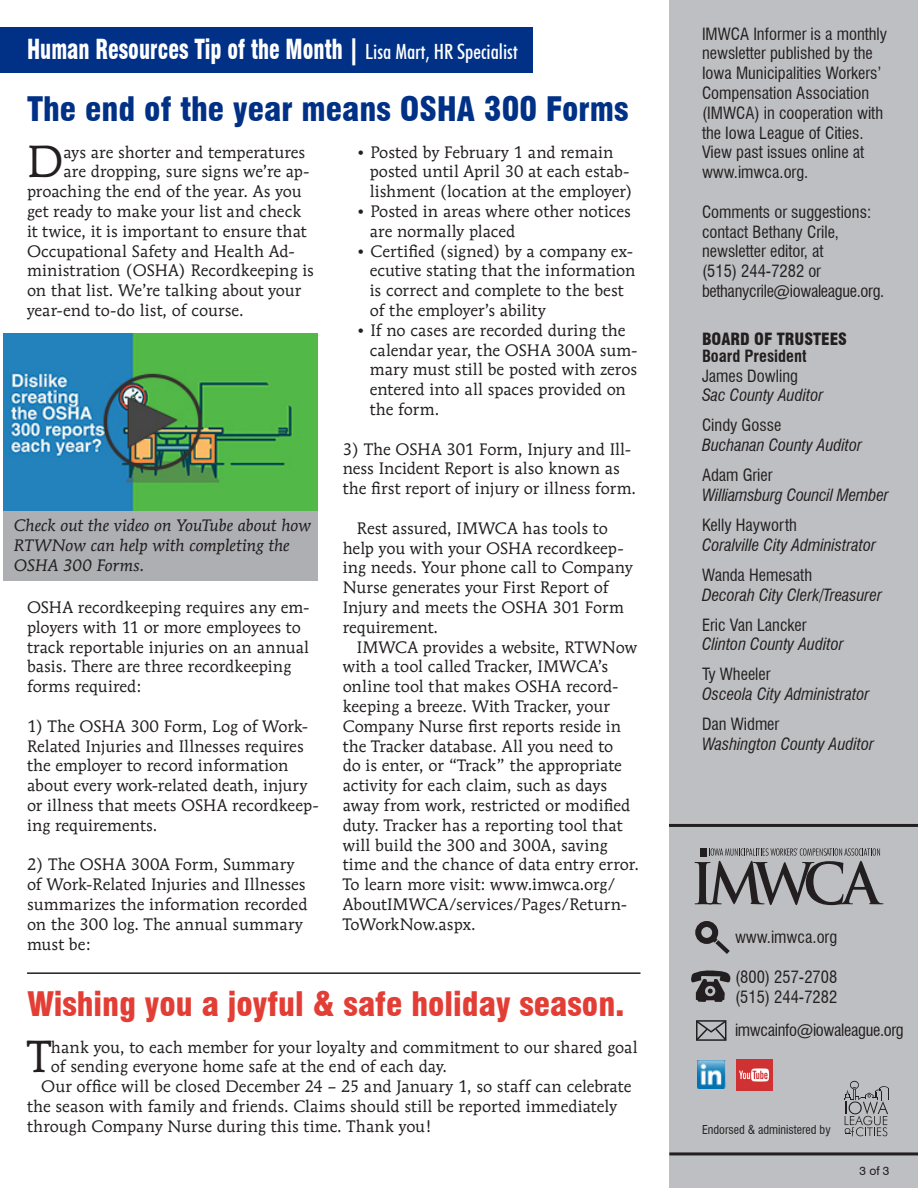
<style>
.page{position:relative;width:918px;height:1188px;background:#fff}
.page>*{position:absolute;margin:0;border:0;box-sizing:border-box;transform-origin:0 0}
.t1{font:44.7px "Mendoza Roman";color:#231f20}
.t2{font:900 condensed 33px "Swiss 721 BT";color:#e23e35}
.t3{font:900 condensed 33px "Swiss 721 BT";color:#003186}
.t4{font:900 condensed 27px "Swiss 721 BT";color:#fff;scale:.8 1}
.t5{font:16.5px/19.8px "Mendoza Roman";letter-spacing:.005em;color:#231f20}
.t6{font:condensed 16.5px/19.8px "Swiss 721 BT";color:#231f20}
.t7{font:italic condensed 16.5px "Swiss 721 BT";color:#231f20}
.t8{font:italic 16.5px/19.8px "Mendoza Roman";letter-spacing:-.005em;color:#231f20}
.t9{font:condensed 16.5px "Swiss 721 BT";letter-spacing:-.02em;color:#231f20}
.t10{font:900 condensed 16.5px "Swiss 721 BT";color:#231f20}
.t11{font:700 condensed 16.5px "Swiss 721 BT";color:#231f20}
.t12{font:condensed 12px "Swiss 721 BT";color:#231f20}
.t13{font:12px "Swiss 721 BT";color:#231f20}
.s1{font-family:"Futura BT";font-weight:500;font-size:21px}
</style>
<div class="page">
<div style="left:669px;top:0;width:249px;height:1188px;background:#bebfc2"></div>
<svg style="left:844px;top:1081px;width:45px;height:55px"></svg>
<svg style="left:695px;top:848px;width:188px;height:57px"></svg>
<img style="left:698px;top:1061px;width:28px;height:27px">
<hr style="left:669px;top:824px;width:249px;height:3px;background:#231f20">
<hr style="left:669px;top:1152px;width:249px;height:3px;background:#231f20">
<div style="left:695px;top:921px;width:23px;height:23px;border:6px solid #231f20;border-radius:50%"></div>
<svg style="left:713px;top:938px;width:17px;height:16px"></svg>
<svg style="left:696px;top:1020px;width:31px;height:21px"></svg>
<svg style="left:691px;top:970px;width:40px;height:32px"></svg>
<div style="left:706px;top:987px;width:8px;height:8px;background:#231f20;border-radius:50%"></div>
<div style="left:705px;top:986px;width:10px;height:10px;border:3px solid #bebfc2;border-radius:50%"></div>
<img style="left:736px;top:1060px;width:37px;height:30px">
<div style="left:0;top:27px;width:532px;height:46px;background:#003186"></div>
<div style="left:3px;top:482px;width:315px;height:98px;background:#aeafb3"></div>
<img style="left:3px;top:333px;width:315px;height:177px">
<hr style="left:27px;top:972px;width:613px;height:2px;background:#231f20">
<p class="t4" style="left:27px;top:33px;width:615px">Human Resources Tip of the Month | <span class="s1">Lisa Mart, HR Specialist</span></p>
<p class="t3" style="left:27px;top:89px;width:603px">The end of the year means OSHA 300 Forms</p>
<p class="t1" style="left:27px;top:134px;width:38px">D</p>
<p class="t5" style="left:63px;top:142px;width:243px">ays are shorter and temperatures</p>
<p class="t5" style="left:63px;top:162px;width:248px">are dropping, sure signs we’re ap-</p>
<p class="t5" style="left:27px;top:181px;width:276px">proaching the end of the year. As you</p>
<p class="t5" style="left:27px;top:201px;width:276px">get ready to make your list and check</p>
<p class="t5" style="left:27px;top:221px;width:281px">it twice, it is important to ensure that</p>
<p class="t5" style="left:27px;top:241px;width:269px">Occupational Safety and Health Ad-</p>
<p class="t5" style="left:27px;top:261px;width:288px">ministration (OSHA) Recordkeeping is</p>
<p class="t5" style="left:27px;top:280px;width:276px">on that list. We’re talking about your</p>
<p class="t5" style="left:27px;top:300px;width:218px">year-end to-do list, of course.</p>
<p class="t8" style="left:14px;top:515px;width:299px">Check out the video on YouTube about how<br>RTWNow can help with completing the<br>OSHA 300 Forms.</p>
<p class="t5" style="left:27px;top:597px;width:284px">OSHA recordkeeping requires any em&shy;ployers with 11 or more employees to track reportable injuries on an annual basis. There are three recordkeeping forms required:</p>
<p class="t5" style="left:27px;top:716px;width:293px">1) The OSHA 300 Form, Log of Work-Related Injuries and Illnesses requires the employer to record information about every work-related death, injury or illness that meets OSHA recordkeep&shy;ing requirements.</p>
<p class="t5" style="left:27px;top:855px;width:282px">2) The OSHA 300A Form, Summary of Work-Related Injuries and Illnesses summarizes the information recorded on the 300 log. The annual summary must be:</p>
<p class="t5" style="left:370px;top:142px;width:264px;text-indent:-14px">• Posted by February 1 and remain posted until April 30 at each estab&shy;lishment (location at the employer)</p>
<p class="t5" style="left:370px;top:201px;width:263px;text-indent:-14px">• Posted in areas where other notices are normally placed</p>
<p class="t5" style="left:370px;top:241px;width:267px;text-indent:-14px">• Certified (signed) by a company ex&shy;ecutive stating that the information is correct and complete to the best of the employer’s ability</p>
<p class="t5" style="left:370px;top:320px;width:269px;text-indent:-14px">• If no cases are recorded during the calendar year, the OSHA 300A sum&shy;mary must still be posted with zeros entered into all spaces provided on the form.</p>
<p class="t5" style="left:343px;top:439px;width:295px">3) The OSHA 301 Form, Injury and Ill&shy;ness Incident Report is also known as the first report of injury or illness form.</p>
<p class="t5" style="left:343px;top:518px;width:292px;text-indent:14px">Rest assured, IMWCA has tools to help you with your OSHA recordkeep&shy;ing needs. Your phone call to Company<br>Nurse generates your First Report of<br>Injury and meets the OSHA 301 Form requirement.</p>
<p class="t5" style="left:343px;top:637px;width:298px;text-indent:14px">IMWCA provides a website, RTWNow with a tool called Tracker, IMWCA’s online tool that makes OSHA record&shy;keeping a breeze. With Tracker, your Company Nurse first reports reside in the Tracker database. All you need to<br>do is enter, or “Track” the appropriate activity for each claim, such as days away from work, restricted or modified duty. Tracker has a reporting tool that will build the 300 and 300A, saving time and the chance of data entry error.<br>To learn more visit: www.imwca.org/ AboutIMWCA/services/Pages/Return-ToWorkNow.aspx.</p>
<p class="t2" style="left:27px;top:985px;width:599px">Wishing you a joyful &amp; safe holiday season.</p>
<p class="t1" style="left:27px;top:1029px;width:25px">T</p>
<p class="t5" style="left:51px;top:1037px;width:588px">hank you, to each member for your loyalty and commitment to our shared goal of sending everyone home safe at the end of each day.</p>
<p class="t5" style="left:27px;top:1076px;width:606px;text-indent:14px">Our office will be closed December 24 – 25 and January 1, so staff can celebrate the season with family and friends. Claims should still be reported immediately through Company Nurse during this time. Thank you!</p>
<p class="t6" style="left:702px;top:24px;width:187px">IMWCA Informer is a monthly newsletter published by the<br>Iowa Municipalities Workers’<br>Compensation Association (IMWCA) in cooperation with the Iowa League of Cities.<br>View past issues online at www.imwca.org.</p>
<p class="t6" style="left:702px;top:202px;width:171px">Comments or suggestions: contact Bethany Crile,</p>
<p class="t6" style="left:702px;top:241px;width:123px">newsletter editor, at</p>
<p class="t6" style="left:702px;top:261px;width:121px">(515) 244-7282 or</p>
<p class="t9" style="left:702px;top:281px;width:184px">bethanycrile@iowaleague.org.</p>
<p class="t10" style="left:702px;top:329px;width:146px">BOARD OF TRUSTEES</p>
<p class="t11" style="left:702px;top:346px;width:106px">Board President</p>
<p class="t6" style="left:702px;top:366px;width:97px">James Dowling</p>
<p class="t7" style="left:702px;top:385px;width:123px">Sac County Auditor</p>
<p class="t6" style="left:702px;top:415px;width:81px">Cindy Gosse</p>
<p class="t7" style="left:702px;top:435px;width:162px">Buchanan County Auditor</p>
<p class="t6" style="left:702px;top:465px;width:72px">Adam Grier</p>
<p class="t7" style="left:702px;top:485px;width:188px">Williamsburg Council Member</p>
<p class="t6" style="left:702px;top:515px;width:96px">Kelly Hayworth</p>
<p class="t7" style="left:702px;top:535px;width:176px">Coralville City Administrator</p>
<p class="t6" style="left:702px;top:565px;width:112px">Wanda Hemesath</p>
<p class="t7" style="left:702px;top:585px;width:182px">Decorah City Clerk/Treasurer</p>
<p class="t6" style="left:702px;top:615px;width:106px">Eric Van Lancker</p>
<p class="t7" style="left:702px;top:634px;width:143px">Clinton County Auditor</p>
<p class="t6" style="left:702px;top:664px;width:70px">Ty Wheeler</p>
<p class="t7" style="left:702px;top:684px;width:169px">Osceola City Administrator</p>
<p class="t6" style="left:702px;top:714px;width:79px">Dan Widmer</p>
<p class="t7" style="left:702px;top:734px;width:174px">Washington County Auditor</p>
<p class="t6" style="left:735px;top:928px;width:104px">www.imwca.org</p>
<p class="t6" style="left:735px;top:967px;width:104px">(800) 257-2708</p>
<p class="t6" style="left:735px;top:987px;width:104px">(515) 244-7282</p>
<p class="t9" style="left:735px;top:1020px;width:170px">imwcainfo@iowaleague.org</p>
<p class="t12" style="left:702px;top:1123px;width:130px">Endorsed &amp; administered by</p>
<p class="t13" style="left:860px;top:1163px;width:31px">3 of 3</p>
</div>
